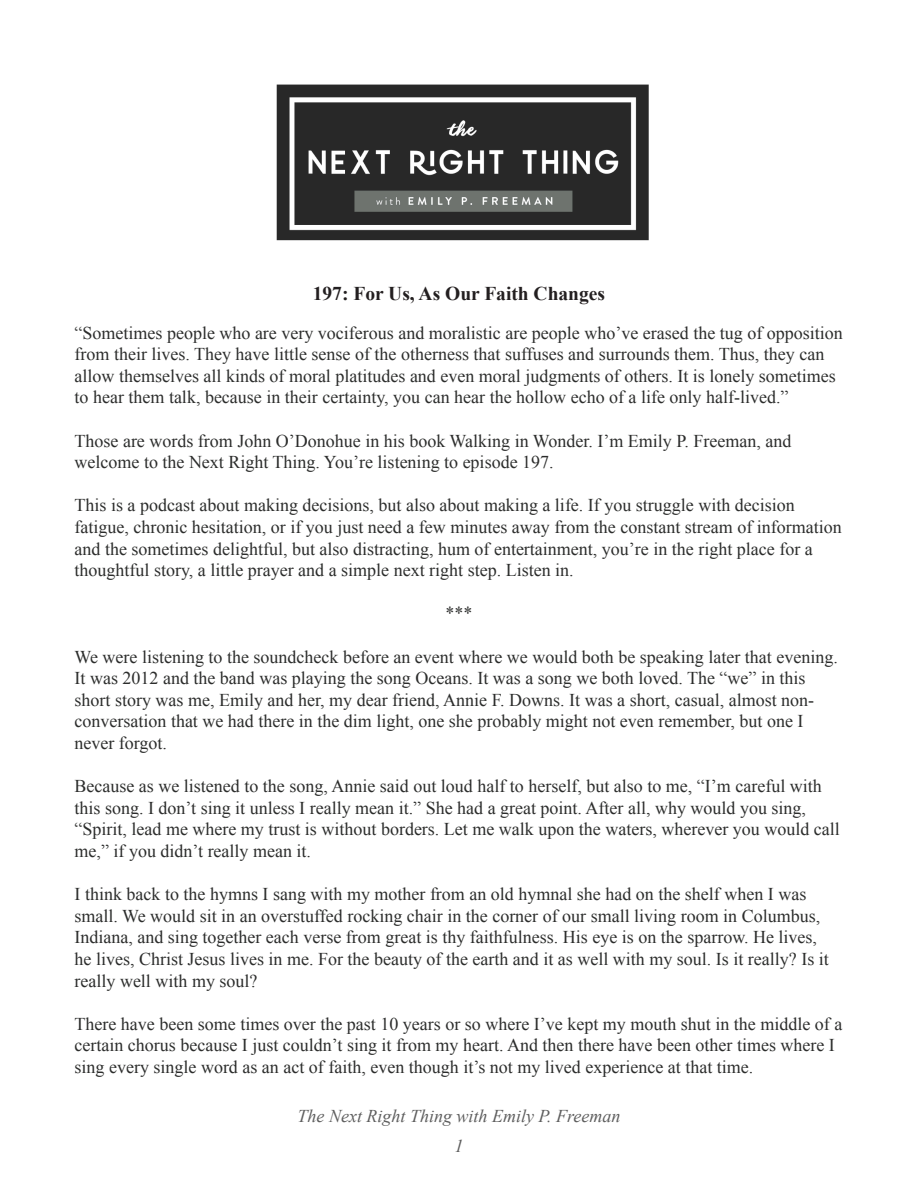
<style>
.page{position:relative;width:918px;height:1188px;background:#fff}
.page>*{position:absolute;margin:0;border:0;box-sizing:border-box;transform-origin:0 0}
.t1{font:700 19.5px "Times New Roman";color:#231f20}
.t2{font:18px/21.6px "Times New Roman";color:#2c2d2c}
.t3{font:italic 18px/30px "Times New Roman";color:#5e5e5e;text-align:center}
</style>
<div class="page">
<img style="left:276px;top:84px;width:373px;height:157px">
<p class="t1" style="left:313px;top:280px;width:294px">197: For Us, As Our Faith Changes</p>
<p class="t2" style="left:75px;top:322px;width:770px">“Sometimes people who are very vociferous and moralistic are people who’ve erased the tug of opposition from their lives. They have little sense of the otherness that suffuses and surrounds them. Thus, they can allow themselves all kinds of moral platitudes and even moral judgments of others. It is lonely sometimes to hear them talk, because in their certainty, you can hear the hollow echo of a life only half-lived.”</p>
<p class="t2" style="left:75px;top:430px;width:718px">Those are words from John O’Donohue in his book Walking in Wonder. I’m Emily P. Freeman, and welcome to the Next Right Thing. You’re listening to episode 197.</p>
<p class="t2" style="left:75px;top:494px;width:769px">This is a podcast about making decisions, but also about making a life. If you struggle with decision fatigue, chronic hesitation, or if you just need a few minutes away from the constant stream of information and the sometimes delightful, but also distracting, hum of entertainment, you’re in the right place for a thoughtful story, a little prayer and a simple next right step. Listen in.</p>
<p class="t2" style="left:446px;top:602px;width:28px">***</p>
<p class="t2" style="left:75px;top:646px;width:765px">We were listening to the soundcheck before an event where we would both be speaking later that evening.<br>It was 2012 and the band was playing the song Oceans. It was a song we both loved. The “we” in this short story was me, Emily and her, my dear friend, Annie F. Downs. It was a short, casual, almost non&shy;conversation that we had there in the dim light, one she probably might not even remember, but one I never forgot.</p>
<p class="t2" style="left:75px;top:775px;width:767px">Because as we listened to the song, Annie said out loud half to herself, but also to me, “I’m careful with this song. I don’t sing it unless I really mean it.” She had a great point. After all, why would you sing, “Spirit, lead me where my trust is without borders. Let me walk upon the waters, wherever you would call me,” if you didn’t really mean it.</p>
<p class="t2" style="left:75px;top:883px;width:756px">I think back to the hymns I sang with my mother from an old hymnal she had on the shelf when I was small. We would sit in an overstuffed rocking chair in the corner of our small living room in Columbus, Indiana, and sing together each verse from great is thy faithfulness. His eye is on the sparrow. He lives, he lives, Christ Jesus lives in me. For the beauty of the earth and it as well with my soul. Is it really? Is it really well with my soul?</p>
<p class="t2" style="left:75px;top:1013px;width:769px">There have been some times over the past 10 years or so where I’ve kept my mouth shut in the middle of a certain chorus because I just couldn’t sing it from my heart. And then there have been other times where I sing every single word as an act of faith, even though it’s not my lived experience at that time.</p>
<p class="t3" style="left:298px;top:1100px;width:324px">The Next Right Thing with Emily P. Freeman<br>1</p>
</div>
